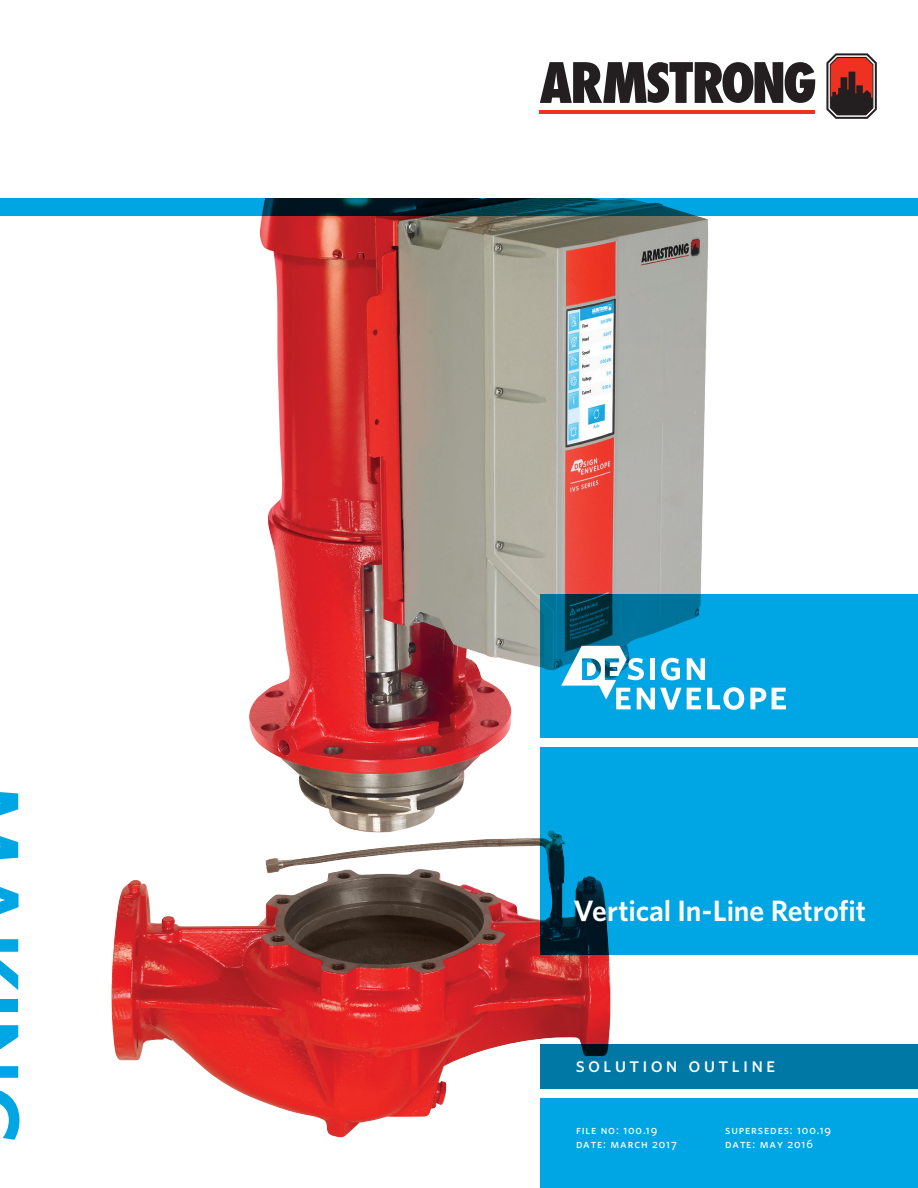
<style>
.page{position:relative;width:918px;height:1188px;background:#fff}
.page>*{position:absolute;margin:0;border:0;box-sizing:border-box;transform-origin:0 0}
.t1{font:600 29.55px "Whitney A";letter-spacing:-.005em;color:#fff}
.t2{font:21px "Whitney A Medium SC";letter-spacing:.15em;color:#fff}
.t3{font:12px "Whitney A Medium SC";letter-spacing:.075em;color:#fff}
</style>
<div class="page">
<img style="left:111px;top:216px;width:599px;height:897px">
<svg style="left:0;top:198px;width:918px;height:18px;background:#00729b"></svg>
<div style="left:540px;top:1098px;width:378px;height:90px;background:#00a5e3"></div>
<svg style="left:826px;top:53px;width:51px;height:66px;background:#864743"></svg>
<svg style="left:540px;top:62px;width:275px;height:41px"></svg>
<hr style="left:540px;top:110px;width:275px;height:3px;background:#ef3122">
<div style="left:540px;top:1044px;width:378px;height:45px;background:#0078a5"></div>
<svg style="left:540px;top:594px;width:378px;height:144px;background:#0098d1"></svg>
<svg style="left:0;top:792px;width:18px;height:68px"></svg>
<svg style="left:0;top:887px;width:19px;height:27px"></svg>
<svg style="left:0;top:939px;width:18px;height:51px"></svg>
<svg style="left:0;top:1025px;width:18px;height:53px"></svg>
<div style="left:0;top:999px;width:18px;height:13px;background:#00a5e3"></div>
<svg style="left:0;top:1090px;width:19px;height:50px"></svg>
<div style="left:540px;top:747px;width:378px;height:207px;background:#00a5e3"></div>
<svg style="left:750px;top:688px;width:16px;height:21px"></svg>
<svg style="left:772px;top:688px;width:14px;height:21px"></svg>
<svg style="left:561px;top:646px;width:183px;height:64px"></svg>
<p class="t1" style="left:574px;top:891px;width:294px">Vertical In-Line Retrofit</p>
<p class="t2" style="left:576px;top:1051px;width:201px">solution outline</p>
<p class="t3" style="left:576px;top:1122px;width:83px">file no: 100.19</p>
<p class="t3" style="left:576px;top:1136px;width:102px">date: march 2017</p>
<p class="t3" style="left:725px;top:1122px;width:107px">supersedes: 100.19</p>
<p class="t3" style="left:725px;top:1136px;width:89px">date: may 2016</p>
</div>
